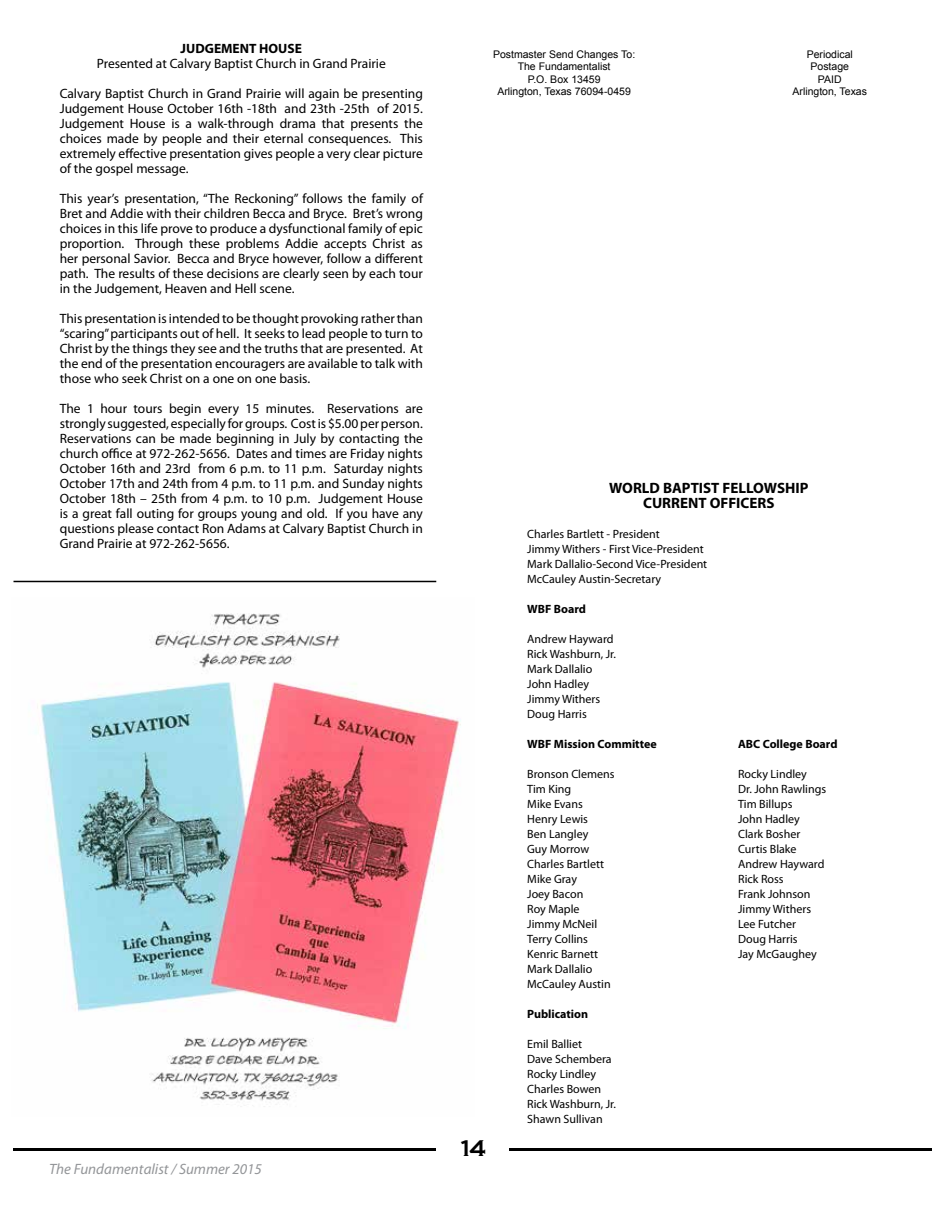
<style>
.page{position:relative;width:944px;height:1214px;background:#fff}
.page>*{position:absolute;margin:0;border:0;box-sizing:border-box;transform-origin:0 0}
.t1{font:21px "Biondi";color:#000}
.t2{font:700 15px/15px "Myriad Pro";color:#000;text-align:center}
.t3{font:italic 15px "Myriad Pro";color:#939598}
.t4{font:13.5px/15px "Myriad Pro";color:#000;text-align:justify}
.t5{font:700 13.5px "Myriad Pro";color:#000}
.t6{font:12px/15px "Myriad Pro";color:#000}
.t7{font:700 12px "Myriad Pro";color:#000}
.t8{font:10.5px/12.6px "Arial";color:#000;text-align:center}
</style>
<div class="page">
<hr style="left:14px;top:1148px;width:422px;height:2px;background:#000">
<hr style="left:509px;top:1148px;width:423px;height:2px;background:#000">
<img style="left:35px;top:613px;width:426px;height:494px">
<hr style="left:14px;top:580px;width:422px;height:2px;background:#000">
<p class="t5" style="left:181px;top:40px;width:123px">JUDGEMENT HOUSE</p>
<p class="t4" style="left:97px;top:56px;width:290px">Presented at Calvary Baptist Church in Grand Prairie</p>
<p class="t4" style="left:60px;top:86px;width:365px">Calvary Baptist Church in Grand Prairie will again be presenting Judgement House October 16th -18th and 23th -25th of 2015.<br>Judgement House is a walk-through drama that presents the choices made by people and their eternal consequences. This extremely effective presentation gives people a very clear picture of the gospel message.</p>
<p class="t4" style="left:60px;top:191px;width:365px">This year’s presentation, “The Reckoning” follows the family of Bret and Addie with their children Becca and Bryce. Bret’s wrong choices in this life prove to produce a dysfunctional family of epic proportion. Through these problems Addie accepts Christ as her personal Savior. Becca and Bryce however, follow a different path. The results of these decisions are clearly seen by each tour in the Judgement, Heaven and Hell scene.</p>
<p class="t4" style="left:60px;top:311px;width:365px">This presentation is intended to be thought provoking rather than “scaring” participants out of hell. It seeks to lead people to turn to Christ by the things they see and the truths that are presented. At the end of the presentation encouragers are available to talk with those who seek Christ on a one on one basis.</p>
<p class="t4" style="left:60px;top:401px;width:365px">The 1 hour tours begin every 15 minutes. Reservations are strongly suggested, especially for groups. Cost is $5.00 per person.<br>Reservations can be made beginning in July by contacting the church office at 972-262-5656. Dates and times are Friday nights October 16th and 23rd from 6 p.m. to 11 p.m. Saturday nights October 17th and 24th from 4 p.m. to 11 p.m. and Sunday nights October 18th – 25th from 4 p.m. to 10 p.m. Judgement House is a great fall outing for groups young and old. If you have any questions please contact Ron Adams at Calvary Baptist Church in Grand Prairie at 972-262-5656.</p>
<p class="t3" style="left:49px;top:1159px;width:214px">The Fundamentalist / Summer 2015</p>
<p class="t8" style="left:493px;top:48px;width:144px">Postmaster Send Changes To:<br>The Fundamentalist<br>P.O. Box 13459<br>Arlington, Texas 76094-0459</p>
<p class="t8" style="left:792px;top:48px;width:76px">Periodical<br>Postage<br>PAID<br>Arlington, Texas</p>
<h1 class="t1" style="left:461px;top:1135px;width:26px">14</h1>
<p class="t2" style="left:609px;top:480px;width:201px">WORLD BAPTIST FELLOWSHIP<br>CURRENT OFFICERS</p>
<p class="t6" style="left:527px;top:526px;width:181px">Charles Bartlett - President<br>Jimmy Withers - First Vice-President Mark Dallalio-Second Vice-President McCauley Austin-Secretary</p>
<p class="t7" style="left:527px;top:601px;width:60px">WBF Board</p>
<p class="t6" style="left:527px;top:631px;width:90px">Andrew Hayward<br>Rick Washburn, Jr.<br>Mark Dallalio<br>John Hadley<br>Jimmy Withers<br>Doug Harris</p>
<p class="t7" style="left:527px;top:736px;width:131px">WBF Mission Committee</p>
<p class="t6" style="left:527px;top:766px;width:89px">Bronson Clemens<br>Tim King<br>Mike Evans<br>Henry Lewis<br>Ben Langley<br>Guy Morrow<br>Charles Bartlett<br>Mike Gray<br>Joey Bacon<br>Roy Maple<br>Jimmy McNeil<br>Terry Collins<br>Kenric Barnett<br>Mark Dallalio<br>McCauley Austin</p>
<p class="t7" style="left:527px;top:1006px;width:62px">Publication</p>
<p class="t6" style="left:527px;top:1036px;width:90px">Emil Balliet<br>Dave Schembera<br>Rocky Lindley<br>Charles Bowen<br>Rick Washburn, Jr.<br>Shawn Sullivan</p>
<p class="t7" style="left:738px;top:736px;width:101px">ABC College Board</p>
<p class="t6" style="left:738px;top:766px;width:90px">Rocky Lindley<br>Dr. John Rawlings<br>Tim Billups<br>John Hadley<br>Clark Bosher<br>Curtis Blake<br>Andrew Hayward<br>Rick Ross<br>Frank Johnson<br>Jimmy Withers<br>Lee Futcher<br>Doug Harris<br>Jay McGaughey</p>
</div>
